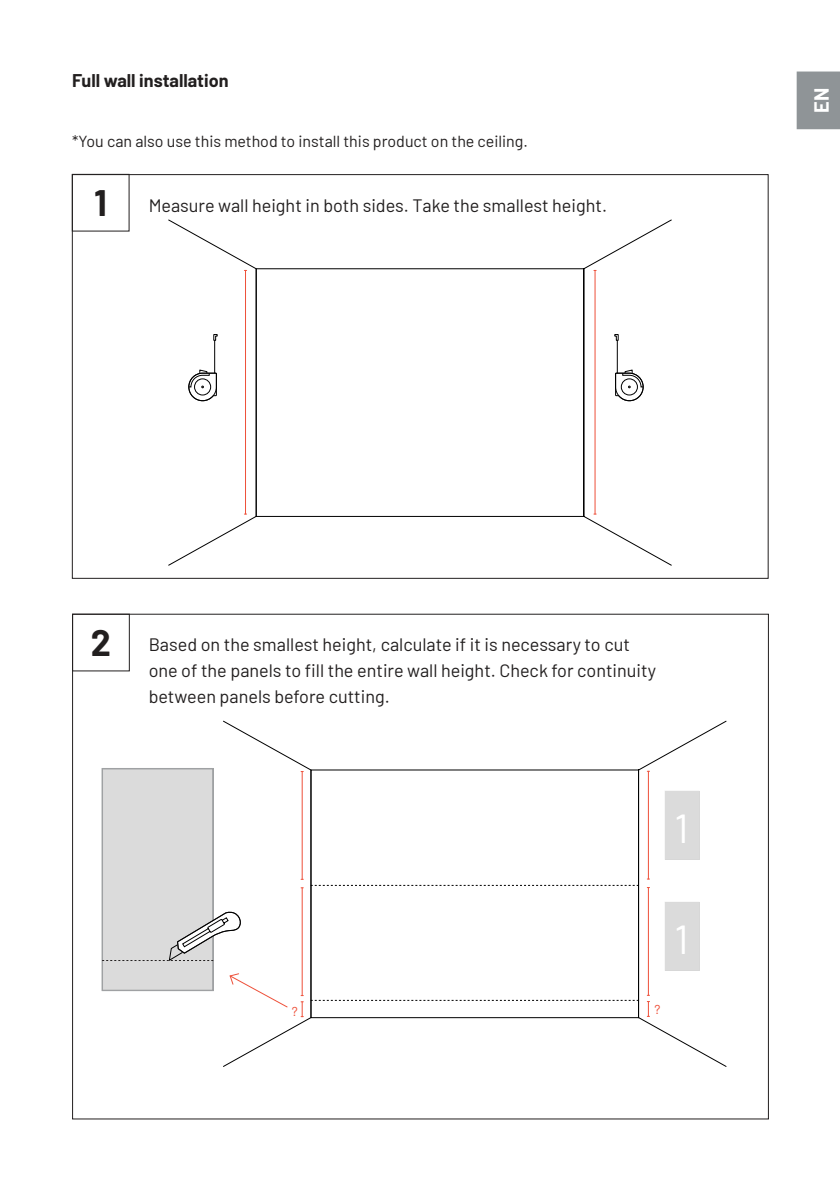
<style>
.page{position:relative;width:840px;height:1191px;background:#fff}
.page>*{position:absolute;margin:0;border:0;box-sizing:border-box;transform-origin:0 0}
.t1{font:40.4px "Barlow";color:#fff}
.t2{font:700 36px "Barlow";color:#221f1f}
.t3{font:700 20px "Barlow";color:#fff}
.t4{font:18px/26px "Barlow";color:#221f1f}
.t5{font:700 18px "Barlow";color:#221f1f}
.t6{font:16px "Barlow";color:#221f1f}
.t7{font:13px "Barlow";color:#ee5039}
.s1{font-weight:700;font-size:36px}
</style>
<div class="page">
<svg style="left:168px;top:219px;width:475px;height:346px"></svg>
<svg style="left:638px;top:721px;width:88px;height:345px"></svg>
<hr style="left:647px;top:771px;width:1px;height:108px;background:#ee503a">
<hr style="left:647px;top:887px;width:1px;height:108px;background:#ee503a">
<svg style="left:647px;top:995px;width:2px;height:22px"></svg>
<div style="left:664px;top:791px;width:35px;height:68px;background:#dbdbdb"></div>
<div style="left:664px;top:902px;width:35px;height:68px;background:#dbdbdb"></div>
<svg style="left:102px;top:721px;width:536px;height:345px"></svg>
<div style="left:796px;top:72px;width:43px;height:57px;background:#8f9497"></div>
<div style="left:72px;top:174px;width:57px;height:57px;border:1px solid #221f1f"></div>
<div style="left:72px;top:614px;width:57px;height:57px;border:1px solid #221f1f"></div>
<p class="t5" style="left:72px;top:74px;width:158px">Full wall installation</p>
<p class="t6" style="left:72px;top:135px;width:457px">*You can also use this method to install this product on the ceiling.</p>
<h2 class="t2" style="left:94px;top:190px;width:14px">1</h2>
<p class="t4" style="left:149px;top:191px;width:459px">Measure wall height in both sides. Take the smallest height.</p>
<p class="t3" style="left:809px;top:113px;width:26px;rotate:-90deg">EN</p>
<p class="t4" style="left:149px;top:633px;width:508px;text-indent:-58px"><span class="s1">2</span> Based on the smallest height, calculate if it is necessary to cut one of the panels to fill the entire wall height. Check for continuity between panels before cutting.</p>
<h1 class="t1" style="left:674px;top:812px;width:16px">1</h1>
<h1 class="t1" style="left:674px;top:923px;width:16px">1</h1>
<p class="t7" style="left:292px;top:1005px;width:7px">?</p>
<p class="t7" style="left:654px;top:1004px;width:7px">?</p>
</div>
